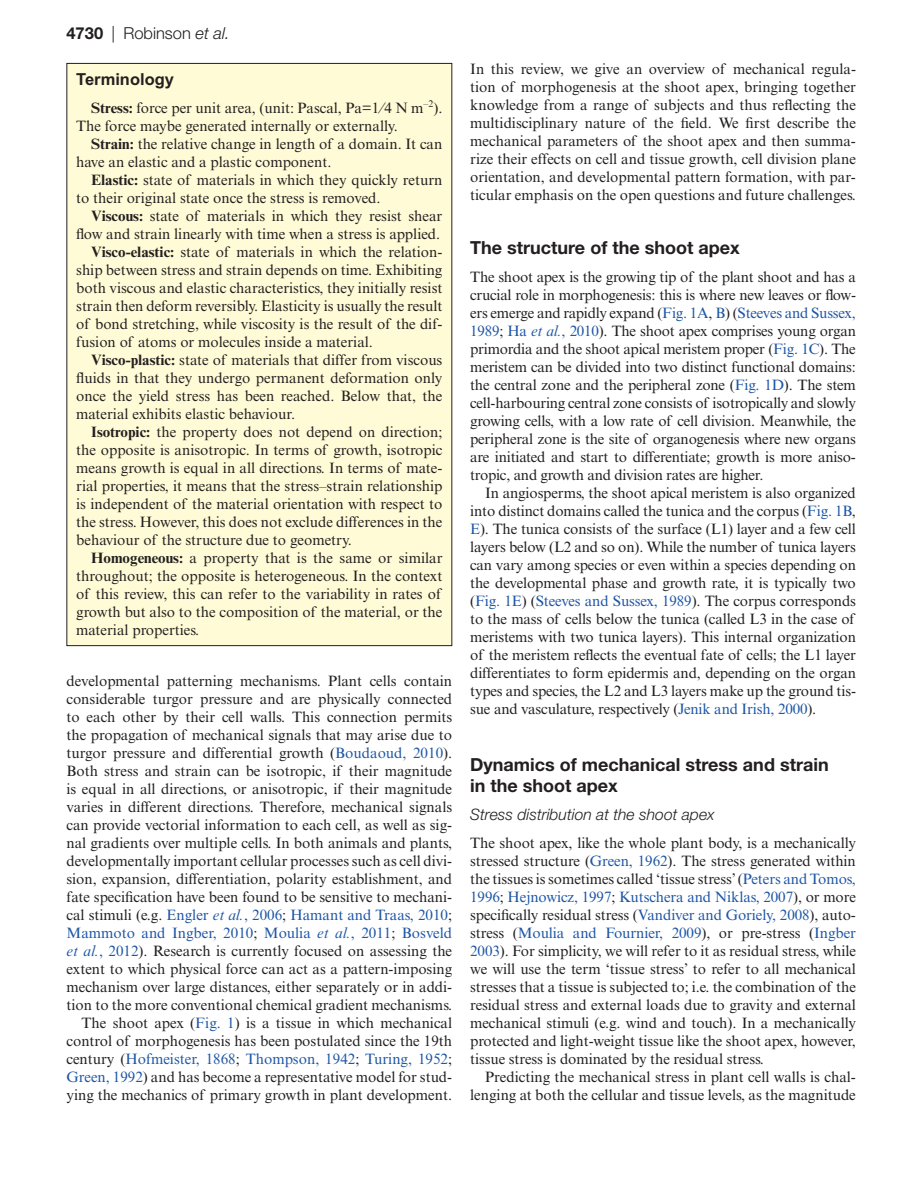
<style>
.page{position:relative;width:919px;height:1187px;background:#fff}
.page>*{position:absolute;margin:0;border:0;box-sizing:border-box;transform-origin:0 0}
.t1{font:700 18px/21px "Helvetica Neue LT Std";color:#231f20}
.t2{font:300 16.5px "Helvetica Neue LT Std";color:#231f20}
.t3{font:700 16.5px "Arial MT Std";color:#231f20}
.t4{font:italic 300 15.75px "Helvetica Neue LT Std";color:#231f20}
.t5{font:15px/18px "Times New Roman MT Std";color:#231f20;text-align:justify}
.s1{font-weight:700}
.s2{font-style:italic}
.s3{color:#1e56a6}
.s4{font-style:italic;color:#1e56a6}
</style>
<div class="page">
<div style="left:67px;top:63px;width:385px;height:582px;background:#fffbd6"></div>
<p class="t2" style="left:66px;top:23px;width:165px"><span class="s1">4730</span> | Robinson <span class="s2">et al.</span></p>
<p class="t3" style="left:76px;top:69px;width:99px">Terminology</p>
<p class="t5" style="left:76px;top:98px;width:367px;text-indent:15px"><span class="s1">Stress:</span> force per unit area, (unit: Pascal, Pa=1⁄4 N m<sup>–2</sup>).<br>The force maybe generated internally or externally.</p>
<p class="t5" style="left:76px;top:134px;width:367px;text-indent:15px"><span class="s1">Strain:</span> the relative change in length of a domain. It can have an elastic and a plastic component.</p>
<p class="t5" style="left:76px;top:170px;width:367px;text-indent:15px"><span class="s1">Elastic:</span> state of materials in which they quickly return to their original state once the stress is removed.</p>
<p class="t5" style="left:91px;top:206px;width:352px"><span class="s1">Viscous:</span> state of materials in which they resist shear</p>
<p class="t5" style="left:76px;top:224px;width:365px">flow and strain linearly with time when a stress is applied.</p>
<p class="t5" style="left:91px;top:242px;width:353px"><span class="s1">Visco-elastic:</span> state of materials in which the relation-</p>
<p class="t5" style="left:76px;top:260px;width:368px">ship between stress and strain depends on time. Exhibiting</p>
<p class="t5" style="left:76px;top:278px;width:368px">both viscous and elastic characteristics, they initially resist</p>
<p class="t5" style="left:76px;top:296px;width:368px">strain then deform reversibly. Elasticity is usually the result</p>
<p class="t5" style="left:76px;top:314px;width:367px">of bond stretching, while viscosity is the result of the dif-</p>
<p class="t5" style="left:76px;top:332px;width:298px">fusion of atoms or molecules inside a material.</p>
<p class="t5" style="left:91px;top:350px;width:352px"><span class="s1">Visco-plastic:</span> state of materials that differ from viscous</p>
<p class="t5" style="left:76px;top:368px;width:367px">fluids in that they undergo permanent deformation only</p>
<p class="t5" style="left:76px;top:386px;width:368px">once the yield stress has been reached. Below that, the</p>
<p class="t5" style="left:76px;top:404px;width:220px">material exhibits elastic behaviour.</p>
<p class="t5" style="left:91px;top:422px;width:352px"><span class="s1">Isotropic:</span> the property does not depend on direction;</p>
<p class="t5" style="left:76px;top:440px;width:368px">the opposite is anisotropic. In terms of growth, isotropic</p>
<p class="t5" style="left:76px;top:458px;width:368px">means growth is equal in all directions. In terms of mate-</p>
<p class="t5" style="left:76px;top:476px;width:368px">rial properties, it means that the stress–strain relationship</p>
<p class="t5" style="left:76px;top:494px;width:368px">is independent of the material orientation with respect to</p>
<p class="t5" style="left:76px;top:512px;width:367px">the stress. However, this does not exclude differences in the</p>
<p class="t5" style="left:76px;top:530px;width:277px">behaviour of the structure due to geometry.</p>
<p class="t5" style="left:91px;top:548px;width:353px"><span class="s1">Homogeneous:</span> a property that is the same or similar</p>
<p class="t5" style="left:76px;top:566px;width:368px">throughout; the opposite is heterogeneous. In the context</p>
<p class="t5" style="left:76px;top:584px;width:366px">of this review, this can refer to the variability in rates of</p>
<p class="t5" style="left:76px;top:602px;width:367px">growth but also to the composition of the material, or the</p>
<p class="t5" style="left:76px;top:620px;width:125px">material properties.</p>
<p class="t5" style="left:66px;top:672px;width:387px;text-align:right">developmental patterning mechanisms. Plant cells contain considerable turgor pressure and are physically connected to each other by their cell walls. This connection permits the propagation of mechanical signals that may arise due to turgor pressure and differential growth (<span class="s3">Boudaoud, 2010</span>).<br>Both stress and strain can be isotropic, if their magnitude is equal in all directions, or anisotropic, if their magnitude varies in different directions. Therefore, mechanical signals can provide vectorial information to each cell, as well as sig&shy;nal gradients over multiple cells. In both animals and plants, developmentally important cellular processes such as cell divi&shy;sion, expansion, differentiation, polarity establishment, and fate specification have been found to be sensitive to mechani&shy;cal stimuli (e.g. <span class="s3">Engler</span> <span class="s4">et al.</span><span class="s3">, 2006</span>; <span class="s3">Hamant and Traas, 2010</span>; <span class="s3">Mammoto and Ingber, 2010</span>; <span class="s3">Moulia</span> <span class="s4">et al.</span><span class="s3">, 2011</span>; <span class="s3">Bosveld </span><span class="s4">et al.</span><span class="s3">, 2012</span>). Research is currently focused on assessing the extent to which physical force can act as a pattern-imposing mechanism over large distances, either separately or in addi&shy;tion to the more conventional chemical gradient mechanisms.<br>The shoot apex (<span class="s3">Fig. 1</span>) is a tissue in which mechanical control of morphogenesis has been postulated since the 19th century (<span class="s3">Hofmeister, 1868</span>; <span class="s3">Thompson, 1942</span>; <span class="s3">Turing, 1952</span>; <span class="s3">Green, 1992</span>) and has become a representative model for stud&shy;ying the mechanics of primary growth in plant development.</p>
<p class="t5" style="left:470px;top:60px;width:387px">In this review, we give an overview of mechanical regula&shy;tion of morphogenesis at the shoot apex, bringing together knowledge from a range of subjects and thus reflecting the multidisciplinary nature of the field. We first describe the mechanical parameters of the shoot apex and then summa&shy;rize their effects on cell and tissue growth, cell division plane orientation, and developmental pattern formation, with par&shy;ticular emphasis on the open questions and future challenges.</p>
<p class="t1" style="left:470px;top:236px;width:271px">The structure of the shoot apex</p>
<p class="t5" style="left:470px;top:267px;width:387px">The shoot apex is the growing tip of the plant shoot and has a crucial role in morphogenesis: this is where new leaves or flow&shy;ers emerge and rapidly expand (<span class="s3">Fig. 1A</span>, <span class="s3">B</span>) (<span class="s3">Steeves and Sussex, 1989</span>; <span class="s3">Ha</span> <span class="s4">et al.</span><span class="s3">, 2010</span>). The shoot apex comprises young organ primordia and the shoot apical meristem proper (<span class="s3">Fig. 1C</span>). The meristem can be divided into two distinct functional domains: the central zone and the peripheral zone (<span class="s3">Fig. 1D</span>). The stem cell-harbouring central zone consists of isotropically and slowly growing cells, with a low rate of cell division. Meanwhile, the peripheral zone is the site of organogenesis where new organs are initiated and start to differentiate; growth is more aniso&shy;tropic, and growth and division rates are higher.</p>
<p class="t5" style="left:470px;top:483px;width:387px;text-indent:15px">In angiosperms, the shoot apical meristem is also organized into distinct domains called the tunica and the corpus (<span class="s3">Fig. 1B</span>, <span class="s3">E</span>). The tunica consists of the surface (L1) layer and a few cell layers below (L2 and so on). While the number of tunica layers can vary among species or even within a species depending on the developmental phase and growth rate, it is typically two (<span class="s3">Fig. 1E</span>) (<span class="s3">Steeves and Sussex, 1989</span>). The corpus corresponds to the mass of cells below the tunica (called L3 in the case of meristems with two tunica layers). This internal organization of the meristem reflects the eventual fate of cells; the L1 layer differentiates to form epidermis and, depending on the organ types and species, the L2 and L3 layers make up the ground tis&shy;sue and vasculature, respectively (<span class="s3">Jenik and Irish, 2000</span>).</p>
<p class="t1" style="left:470px;top:753px;width:360px">Dynamics of mechanical stress and strain in the shoot apex</p>
<p class="t4" style="left:470px;top:804px;width:246px">Stress distribution at the shoot apex</p>
<p class="t5" style="left:470px;top:834px;width:387px">The shoot apex, like the whole plant body, is a mechanically stressed structure (<span class="s3">Green, 1962</span>). The stress generated within the tissues is sometimes called ‘tissue stress’ (<span class="s3">Peters and Tomos, 1996</span>; <span class="s3">Hejnowicz, 1997</span>; <span class="s3">Kutschera and Niklas, 2007</span>), or more specifically residual stress (<span class="s3">Vandiver and Goriely, 2008</span>), auto&shy;stress (<span class="s3">Moulia and Fournier, 2009</span>), or pre-stress (<span class="s3">Ingber 2003</span>). For simplicity, we will refer to it as residual stress, while we will use the term ‘tissue stress’ to refer to all mechanical stresses that a tissue is subjected to; i.e. the combination of the residual stress and external loads due to gravity and external mechanical stimuli (e.g. wind and touch). In a mechanically protected and light-weight tissue like the shoot apex, however, tissue stress is dominated by the residual stress.</p>
<p class="t5" style="left:470px;top:1068px;width:387px;text-align:right">Predicting the mechanical stress in plant cell walls is chal&shy;lenging at both the cellular and tissue levels, as the magnitude</p>
</div>
